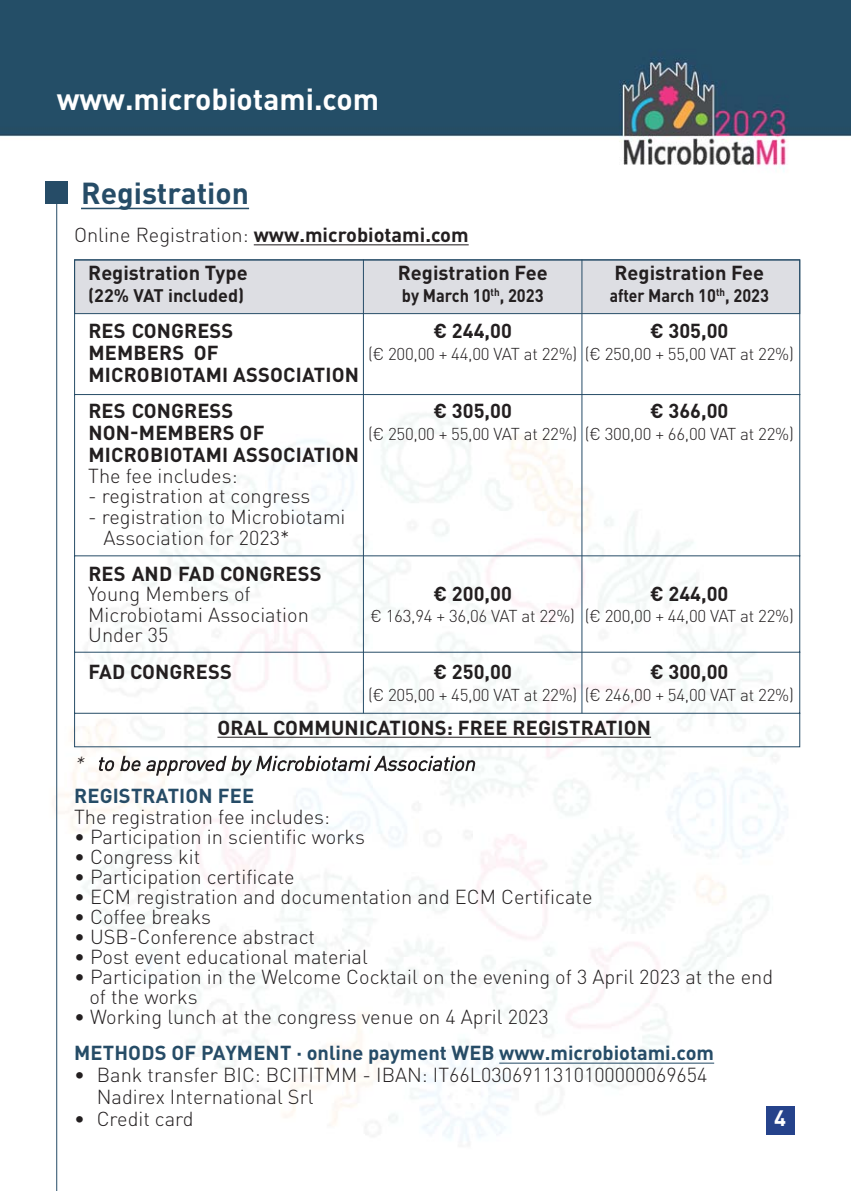
<style>
.page{position:relative;width:851px;height:1191px;background:#fff}
.page>*{position:absolute;margin:0;border:0;box-sizing:border-box;transform-origin:0 0}
.t1{font:700 30px "DIN Pro";color:#fff}
.t2{font:700 30px "DIN Pro";color:#264c67}
.t3{font:700 22px "DIN Pro";color:#fff}
.t4{font:300 20px/20.6px "DIN Pro";color:#231f20}
.t5{font:700 20px/38px "DIN Pro";letter-spacing:.01em;color:#231f20}
.t6{font:700 20px "DIN Pro";color:#264c67}
.t7{font:italic 300 20px "DIN Pro";color:#231f20}
.t8{font:700 18px "DIN Pro";color:#231f20;scale:.87 1}
.t9{font:700 18px "DIN Pro";color:#231f20}
.t10{font:700 18px "DIN Pro";color:#231f20;scale:.91 1}
.t11{font:300 17px "DIN Pro";letter-spacing:-.015em;color:#231f20}
.s1{font-weight:300}
</style>
<div class="page">
<img style="left:0;top:0;width:850px;height:1191px">
<hr style="left:56px;top:181px;width:1px;height:1010px;background:#264c67">
<div style="left:765px;top:1106px;width:29px;height:28px;background:#25428b"></div>
<div style="left:45px;top:181px;width:23px;height:23px;background:#264c67"></div>
<hr style="left:81px;top:208px;width:168px;height:1px;background:#264c67">
<hr style="left:254px;top:244px;width:214px;height:1px;background:#231f20">
<hr style="left:499px;top:1062px;width:215px;height:1px;background:#264c67">
<svg style="left:73px;top:259px;width:728px;height:489px"></svg>
<hr style="left:363px;top:259px;width:1px;height:454px;background:#264c67">
<hr style="left:581px;top:259px;width:1px;height:454px;background:#264c67">
<h1 class="t1" style="left:57px;top:88px;width:324px">www.microbiotami.com</h1>
<h1 class="t2" style="left:81px;top:183px;width:169px">Registration</h1>
<p class="t5" style="left:88px;top:218px;width:382px;text-indent:-14px"><span class="s1">Online Registration:</span> www.microbiotami.com<br>Registration Type</p>
<p class="t5" style="left:398px;top:256px;width:151px">Registration Fee</p>
<p class="t5" style="left:614px;top:256px;width:151px">Registration Fee</p>
<p class="t9" style="left:88px;top:289px;width:157px">(22% VAT included)</p>
<p class="t10" style="left:402px;top:289px;width:157px">by March 10<sup>th</sup>, 2023</p>
<p class="t8" style="left:609px;top:289px;width:184px">after March 10<sup>th</sup>, 2023</p>
<p class="t5" style="left:88px;top:314px;width:147px">RES CONGRESS</p>
<p class="t5" style="left:433px;top:314px;width:80px">€ 244,00</p>
<p class="t5" style="left:650px;top:314px;width:80px">€ 305,00</p>
<p class="t5" style="left:88px;top:336px;width:132px">MEMBERS OF</p>
<p class="t11" style="left:368px;top:348px;width:427px">(€ 200,00 + 44,00 VAT at 22%) (€ 250,00 + 55,00 VAT at 22%)</p>
<p class="t5" style="left:88px;top:359px;width:272px;line-height:36px">MICROBIOTAMI ASSOCIATION<br>RES CONGRESS</p>
<p class="t5" style="left:433px;top:394px;width:80px">€ 305,00</p>
<p class="t5" style="left:650px;top:394px;width:80px">€ 366,00</p>
<p class="t5" style="left:88px;top:416px;width:178px">NON-MEMBERS OF</p>
<p class="t11" style="left:368px;top:428px;width:427px">(€ 250,00 + 55,00 VAT at 22%) (€ 300,00 + 66,00 VAT at 22%)</p>
<p class="t5" style="left:88px;top:438px;width:272px">MICROBIOTAMI ASSOCIATION</p>
<p class="t4" style="left:88px;top:468px;width:151px">The fee includes:</p>
<p class="t4" style="left:88px;top:488px;width:223px">- registration at congress</p>
<p class="t4" style="left:104px;top:509px;width:243px;text-indent:-15px">- registration to Microbiotami<br>Association for 2023*</p>
<p class="t5" style="left:88px;top:557px;width:235px">RES AND FAD CONGRESS</p>
<p class="t4" style="left:88px;top:586px;width:164px">Young Members of</p>
<p class="t5" style="left:433px;top:577px;width:80px">€ 200,00</p>
<p class="t5" style="left:650px;top:577px;width:80px">€ 244,00</p>
<p class="t4" style="left:88px;top:607px;width:222px">Microbiotami Association</p>
<p class="t11" style="left:370px;top:610px;width:425px">€ 163,94 + 36,06 VAT at 22%) (€ 200,00 + 44,00 VAT at 22%)</p>
<p class="t4" style="left:88px;top:627px;width:82px">Under 35</p>
<p class="t5" style="left:88px;top:654px;width:145px">FAD CONGRESS</p>
<p class="t5" style="left:433px;top:654px;width:80px">€ 250,00</p>
<p class="t5" style="left:650px;top:654px;width:80px">€ 300,00</p>
<p class="t11" style="left:368px;top:688px;width:427px">(€ 205,00 + 45,00 VAT at 22%) (€ 246,00 + 54,00 VAT at 22%)</p>
<p class="t5" style="left:217px;top:710px;width:435px">ORAL COMMUNICATIONS: FREE REGISTRATION</p>
<p class="t7" style="left:74px;top:756px;width:406px">* to be approved by MicrobiotamiAssociation</p>
<p class="t6" style="left:74px;top:789px;width:181px">REGISTRATION FEE</p>
<p class="t4" style="left:74px;top:808px;width:257px">The registration fee includes:</p>
<p class="t4" style="left:74px;top:828px;width:292px">• Participation in scientific works</p>
<p class="t4" style="left:74px;top:848px;width:128px">• Congress kit</p>
<p class="t4" style="left:74px;top:868px;width:222px">• Participation certificate</p>
<p class="t4" style="left:74px;top:888px;width:520px">• ECM registration and documentation and ECM Certificate</p>
<p class="t4" style="left:74px;top:908px;width:138px">• Coffee breaks</p>
<p class="t4" style="left:74px;top:928px;width:242px">• USB-Conference abstract</p>
<p class="t4" style="left:74px;top:948px;width:295px">• Post event educational material</p>
<p class="t4" style="left:89px;top:969px;width:685px;line-height:20px;text-indent:-15px">• Participation in the Welcome Cocktail on the evening of 3 April 2023 at the end of the works</p>
<p class="t4" style="left:74px;top:1009px;width:476px">• Working lunch at the congress venue on 4 April 2023</p>
<p class="t6" style="left:74px;top:1046px;width:641px">METHODS OF PAYMENT · online payment WEB www.microbiotami.com</p>
<p class="t4" style="left:97px;top:1066px;width:612px;line-height:22px;text-indent:-23px">• Bank transfer BIC: BCITITMM - IBAN: IT66L0306911310100000069654<br>Nadirex International Srl</p>
<p class="t4" style="left:74px;top:1111px;width:121px">• Credit card</p>
<p class="t3" style="left:774px;top:1110px;width:13px">4</p>
</div>
